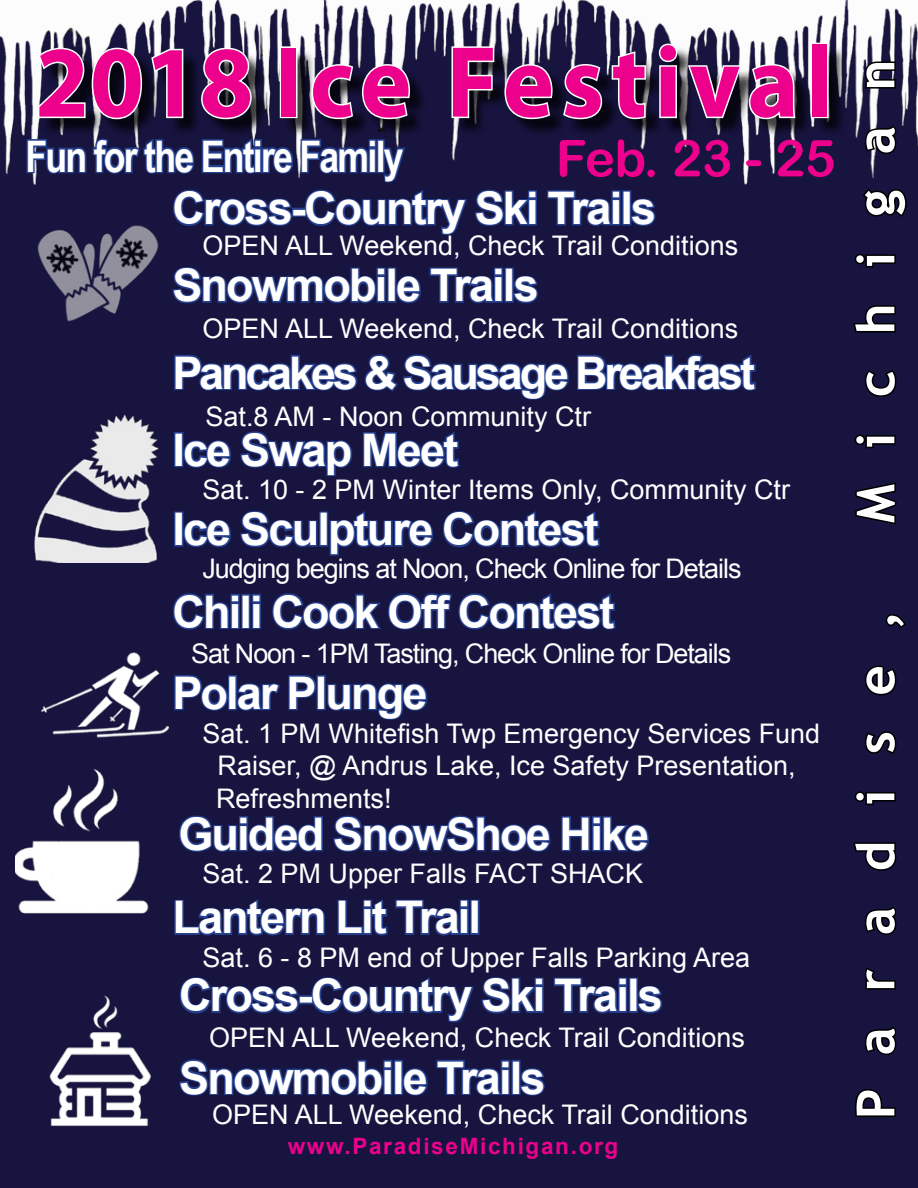
<style>
.page{position:relative;width:918px;height:1188px;background:#171440}
.page>*{position:absolute;margin:0;border:0;box-sizing:border-box;transform-origin:0 0}
.t1{font:700 102px "Myriad Pro";letter-spacing:.075em;color:#ec008c;scale:.95 1}
.t2{font:700 52.5px "Trebuchet MS";letter-spacing:.68em;color:#fff}
.t3{font:51px "Arial Rounded MT Bold";letter-spacing:-.005em;color:#ec008c}
.t4{font:700 45px/81.2px "Arial";letter-spacing:-.04em;color:#fff}
.t5{font:700 45px "Arial";letter-spacing:-.07em;color:#fff}
.t6{font:700 43.5px "Arial Narrow";letter-spacing:-.04em;color:#fff}
.t7{font:27px/32.4px "Arial";color:#fff}
.t8{font:27px "Arial";letter-spacing:-.04em;color:#fff}
.t9{font:700 22.5px "Arial";letter-spacing:.075em;color:#ec008c}
</style>
<div class="page">
<img style="left:0;top:0;width:918px;height:193px">
<svg style="left:855px;top:1089px;width:41px;height:28px"></svg>
<svg style="left:865px;top:1026px;width:32px;height:29px"></svg>
<svg style="left:865px;top:967px;width:31px;height:23px"></svg>
<svg style="left:865px;top:906px;width:32px;height:29px"></svg>
<svg style="left:853px;top:842px;width:44px;height:29px"></svg>
<svg style="left:854px;top:791px;width:42px;height:14px"></svg>
<svg style="left:865px;top:731px;width:32px;height:23px"></svg>
<svg style="left:865px;top:665px;width:32px;height:31px"></svg>
<svg style="left:885px;top:614px;width:21px;height:14px"></svg>
<svg style="left:855px;top:482px;width:42px;height:43px"></svg>
<svg style="left:854px;top:434px;width:42px;height:15px"></svg>
<svg style="left:865px;top:370px;width:32px;height:27px"></svg>
<svg style="left:853px;top:305px;width:43px;height:28px"></svg>
<svg style="left:854px;top:254px;width:42px;height:14px"></svg>
<svg style="left:861px;top:186px;width:47px;height:31px"></svg>
<svg style="left:863px;top:123px;width:35px;height:33px"></svg>
<svg style="left:863px;top:60px;width:34px;height:30px"></svg>
<svg style="left:174px;top:899px;width:151px;height:37px"></svg>
<svg style="left:337px;top:899px;width:132px;height:37px"></svg>
<div style="left:470px;top:900px;width:10px;height:35px;border:3px solid #25408f"></div>
<svg style="left:179px;top:815px;width:144px;height:37px"></svg>
<svg style="left:333px;top:815px;width:218px;height:37px"></svg>
<svg style="left:561px;top:816px;width:88px;height:36px"></svg>
<svg style="left:174px;top:354px;width:583px;height:46px"></svg>
<svg style="left:546px;top:189px;width:76px;height:37px"></svg>
<div style="left:622px;top:190px;width:9px;height:35px;border:3px solid #25408f"></div>
<svg style="left:628px;top:196px;width:28px;height:30px"></svg>
<svg style="left:173px;top:593px;width:67px;height:37px"></svg>
<div style="left:241px;top:594px;width:9px;height:35px;border:3px solid #25408f"></div>
<svg style="left:250px;top:593px;width:11px;height:36px"></svg>
<svg style="left:272px;top:593px;width:344px;height:37px"></svg>
<svg style="left:174px;top:675px;width:144px;height:36px"></svg>
<div style="left:317px;top:675px;width:9px;height:35px;border:3px solid #25408f"></div>
<svg style="left:327px;top:683px;width:101px;height:37px"></svg>
<div style="left:174px;top:512px;width:9px;height:35px;border:3px solid #25408f"></div>
<svg style="left:182px;top:518px;width:49px;height:30px"></svg>
<svg style="left:240px;top:511px;width:78px;height:37px"></svg>
<div style="left:319px;top:512px;width:9px;height:35px;border:3px solid #25408f"></div>
<svg style="left:328px;top:511px;width:105px;height:45px"></svg>
<svg style="left:443px;top:511px;width:157px;height:37px"></svg>
<div style="left:174px;top:432px;width:9px;height:35px;border:3px solid #25408f"></div>
<svg style="left:182px;top:439px;width:49px;height:29px"></svg>
<svg style="left:240px;top:431px;width:113px;height:45px"></svg>
<svg style="left:363px;top:431px;width:97px;height:37px"></svg>
<svg style="left:172px;top:267px;width:214px;height:37px"></svg>
<div style="left:387px;top:268px;width:9px;height:35px;border:3px solid #25408f"></div>
<svg style="left:394px;top:267px;width:111px;height:37px"></svg>
<div style="left:505px;top:268px;width:9px;height:35px;border:3px solid #25408f"></div>
<svg style="left:511px;top:274px;width:27px;height:30px"></svg>
<svg style="left:25px;top:135px;width:514px;height:100px"></svg>
<svg style="left:179px;top:977px;width:122px;height:37px"></svg>
<div style="left:299px;top:995px;width:15px;height:9px;border:3px solid #25408f"></div>
<svg style="left:310px;top:977px;width:234px;height:46px"></svg>
<svg style="left:553px;top:977px;width:75px;height:37px"></svg>
<div style="left:629px;top:978px;width:9px;height:35px;border:3px solid #25408f"></div>
<svg style="left:635px;top:984px;width:28px;height:30px"></svg>
<svg style="left:179px;top:1059px;width:214px;height:37px"></svg>
<div style="left:394px;top:1060px;width:9px;height:35px;border:3px solid #25408f"></div>
<svg style="left:401px;top:1059px;width:109px;height:37px"></svg>
<div style="left:511px;top:1060px;width:10px;height:35px;border:3px solid #25408f"></div>
<svg style="left:518px;top:1066px;width:27px;height:30px"></svg>
<div style="left:41px;top:45px;width:806px;height:93px;background:#000;opacity:.75"></div>
<svg style="left:35px;top:46px;width:109px;height:75px"></svg>
<svg style="left:150px;top:47px;width:35px;height:73px"></svg>
<svg style="left:200px;top:46px;width:53px;height:75px"></svg>
<div style="left:280px;top:46px;width:18px;height:72px;border:3px solid #fff"></div>
<svg style="left:310px;top:63px;width:102px;height:58px"></svg>
<svg style="left:450px;top:45px;width:46px;height:75px;background:#6d6d7a"></svg>
<svg style="left:503px;top:63px;width:51px;height:58px"></svg>
<svg style="left:561px;top:63px;width:43px;height:58px"></svg>
<svg style="left:610px;top:49px;width:37px;height:72px"></svg>
<svg style="left:657px;top:42px;width:22px;height:78px"></svg>
<svg style="left:686px;top:63px;width:111px;height:58px"></svg>
<div style="left:811px;top:43px;width:18px;height:75px;border:3px solid #fff"></div>
<img style="left:41px;top:652px;width:128px;height:86px">
<img style="left:16px;top:769px;width:133px;height:145px">
<img style="left:49px;top:995px;width:102px;height:132px">
<img style="left:32px;top:221px;width:129px;height:101px">
<img style="left:34px;top:414px;width:125px;height:148px">
<h1 class="t1" style="left:35px;top:16px;width:841px">2018 Ice Festival</h1>
<h3 class="t6" style="left:25px;top:123px;width:380px">Fun for the Entire Family</h3>
<h3 class="t3" style="left:556px;top:128px;width:281px">Feb. 23 - 25</h3>
<h3 class="t4" style="left:172px;top:169px;width:485px">Cross-Country Ski Trails</h3>
<p class="t7" style="left:202px;top:229px;width:537px">OPEN ALL Weekend, Check Trail Conditions</p>
<h3 class="t4" style="left:172px;top:246px;width:368px">Snowmobile Trails</h3>
<p class="t7" style="left:202px;top:312px;width:537px">OPEN ALL Weekend, Check Trail Conditions</p>
<h3 class="t5" style="left:172px;top:343px;width:584px">Pancakes &amp; Sausage Breakfast</h3>
<p class="t7" style="left:205px;top:401px;width:387px">Sat.8 AM - Noon Community Ctr</p>
<h3 class="t4" style="left:172px;top:411px;width:288px">Ice Swap Meet</h3>
<p class="t7" style="left:202px;top:473px;width:589px">Sat. 10 - 2 PM Winter Items Only, Community Ctr</p>
<h3 class="t4" style="left:172px;top:490px;width:428px">Ice Sculpture Contest</h3>
<p class="t8" style="left:202px;top:551px;width:541px">Judging begins at Noon, Check Online for Details</p>
<h3 class="t4" style="left:172px;top:572px;width:444px">Chili Cook Off Contest<br>Polar Plunge</h3>
<p class="t8" style="left:191px;top:636px;width:541px">Sat Noon - 1PM Tasting, Check Online for Details</p>
<p class="t7" style="left:216px;top:717px;width:606px;text-indent:-14px">Sat. 1 PM Whitefish Twp Emergency Services Fund<br>Raiser, @ Andrus Lake, Ice Safety Presentation,<br>Refreshments!</p>
<h3 class="t4" style="left:178px;top:795px;width:472px">Guided SnowShoe Hike</h3>
<p class="t7" style="left:202px;top:858px;width:442px">Sat. 2 PM Upper Falls FACT SHACK</p>
<h3 class="t4" style="left:172px;top:878px;width:310px">Lantern Lit Trail</h3>
<p class="t7" style="left:202px;top:942px;width:549px">Sat. 6 - 8 PM end of Upper Falls Parking Area</p>
<h3 class="t4" style="left:179px;top:956px;width:485px">Cross-Country Ski Trails</h3>
<p class="t7" style="left:209px;top:1021px;width:537px">OPEN ALL Weekend, Check Trail Conditions</p>
<h3 class="t4" style="left:179px;top:1039px;width:368px">Snowmobile Trails</h3>
<p class="t7" style="left:212px;top:1098px;width:537px">OPEN ALL Weekend, Check Trail Conditions</p>
<p class="t9" style="left:288px;top:1131px;width:332px">www.ParadiseMichigan.org</p>
<h2 class="t2" style="left:843px;top:523px;width:465px;rotate:-90deg">Michigan</h2>
<h2 class="t2" style="left:843px;top:1119px;width:510px;rotate:-90deg">Paradise,</h2>
</div>
